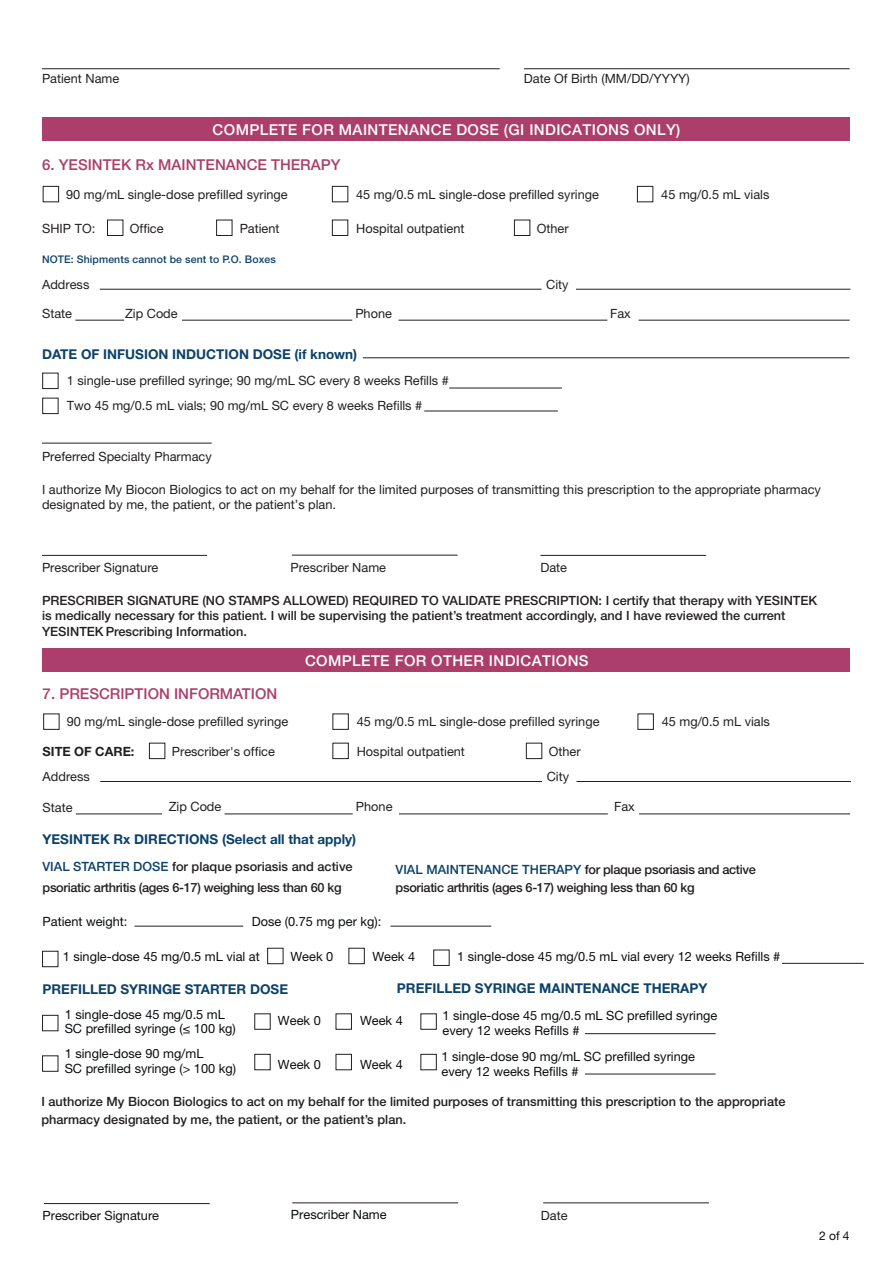
<style>
.page{position:relative;width:893px;height:1263px;background:#fff}
.page>*{position:absolute;margin:0;border:0;box-sizing:border-box;transform-origin:0 0}
.t1{font:500 15px "Helvetica Neue LT Pro";letter-spacing:.025em;color:#fff}
.t2{font:500 15px "Helvetica Neue LT Pro";color:#ab3e6a}
.t3{font:700 13.5px "Helvetica Neue LT Std";color:#0c416a}
.t4{font:12.75px/25px "Helvetica Neue LT Pro";color:#231f20}
.t5{font:500 12.75px/15.3px "Helvetica Neue LT Pro";color:#231f20}
.t6{font:12.75px/15.3px "Helvetica Neue LT Pro";color:#0a0d0f}
.t7{font:500 12.75px/20.7px "Helvetica Neue LT Pro";letter-spacing:-.025em;color:#231f20}
.t8{font:700 12.75px "Helvetica Neue LT Pro";color:#231f20}
.t9{font:12px "Helvetica Neue LT Pro";color:#0a0d0f}
.t10{font:500 10.5px "Helvetica Neue LT Pro";letter-spacing:.01em;color:#0c416a}
.s1{color:#0c416a}
</style>
<div class="page">
<div style="left:42px;top:118px;width:807px;height:23px;background:#ab3e6a"></div>
<hr style="left:100px;top:289px;width:441px;height:1px;background:#231f20">
<hr style="left:75px;top:320px;width:49px;height:1px;background:#231f20">
<hr style="left:182px;top:320px;width:170px;height:1px;background:#231f20">
<hr style="left:398px;top:320px;width:209px;height:1px;background:#231f20">
<hr style="left:363px;top:357px;width:486px;height:1px;background:#231f20">
<hr style="left:639px;top:320px;width:211px;height:1px;background:#231f20">
<hr style="left:576px;top:289px;width:274px;height:1px;background:#231f20">
<div style="left:43px;top:186px;width:16px;height:16px;border:1px solid #231f20"></div>
<div style="left:107px;top:220px;width:16px;height:16px;border:1px solid #231f20"></div>
<div style="left:216px;top:220px;width:16px;height:16px;border:1px solid #231f20"></div>
<div style="left:332px;top:186px;width:16px;height:16px;border:1px solid #231f20"></div>
<div style="left:637px;top:186px;width:16px;height:16px;border:1px solid #231f20"></div>
<hr style="left:449px;top:388px;width:113px;height:1px;background:#231f20">
<div style="left:42px;top:373px;width:17px;height:16px;border:1px solid #231f20"></div>
<hr style="left:424px;top:411px;width:134px;height:1px;background:#231f20">
<div style="left:42px;top:398px;width:17px;height:16px;border:1px solid #231f20"></div>
<hr style="left:42px;top:443px;width:170px;height:1px;background:#231f20">
<hr style="left:42px;top:555px;width:165px;height:1px;background:#231f20">
<hr style="left:42px;top:68px;width:458px;height:1px;background:#231f20">
<hr style="left:524px;top:68px;width:326px;height:1px;background:#231f20">
<div style="left:420px;top:1013px;width:17px;height:17px;border:1px solid #231f20"></div>
<div style="left:420px;top:1054px;width:17px;height:16px;border:1px solid #231f20"></div>
<hr style="left:585px;top:1033px;width:131px;height:1px;background:#231f20">
<hr style="left:585px;top:1074px;width:131px;height:1px;background:#231f20">
<div style="left:42px;top:1015px;width:16px;height:16px;border:1px solid #231f20"></div>
<div style="left:42px;top:1055px;width:16px;height:17px;border:1px solid #231f20"></div>
<div style="left:254px;top:1013px;width:17px;height:17px;border:1px solid #231f20"></div>
<div style="left:254px;top:1054px;width:17px;height:16px;border:1px solid #231f20"></div>
<div style="left:336px;top:1013px;width:16px;height:17px;border:1px solid #231f20"></div>
<div style="left:336px;top:1054px;width:16px;height:16px;border:1px solid #231f20"></div>
<div style="left:42px;top:951px;width:16px;height:16px;border:1px solid #231f20"></div>
<div style="left:267px;top:948px;width:16px;height:16px;border:1px solid #231f20"></div>
<div style="left:348px;top:948px;width:17px;height:16px;border:1px solid #231f20"></div>
<div style="left:433px;top:950px;width:17px;height:16px;border:1px solid #231f20"></div>
<hr style="left:782px;top:963px;width:82px;height:1px;background:#231f20">
<hr style="left:134px;top:926px;width:109px;height:1px;background:#231f20">
<hr style="left:390px;top:926px;width:101px;height:1px;background:#231f20">
<div style="left:332px;top:220px;width:16px;height:16px;border:1px solid #231f20"></div>
<div style="left:514px;top:220px;width:16px;height:16px;border:1px solid #231f20"></div>
<hr style="left:100px;top:781px;width:442px;height:1px;background:#231f20">
<hr style="left:76px;top:814px;width:86px;height:1px;background:#231f20">
<hr style="left:225px;top:814px;width:128px;height:1px;background:#231f20">
<hr style="left:399px;top:814px;width:209px;height:1px;background:#231f20">
<hr style="left:639px;top:814px;width:211px;height:1px;background:#231f20">
<hr style="left:576px;top:781px;width:275px;height:1px;background:#231f20">
<div style="left:43px;top:713px;width:16px;height:17px;border:1px solid #231f20"></div>
<div style="left:149px;top:743px;width:16px;height:16px;border:1px solid #231f20"></div>
<div style="left:332px;top:743px;width:17px;height:16px;border:1px solid #231f20"></div>
<div style="left:526px;top:743px;width:16px;height:16px;border:1px solid #231f20"></div>
<div style="left:332px;top:713px;width:17px;height:17px;border:1px solid #231f20"></div>
<div style="left:637px;top:713px;width:17px;height:17px;border:1px solid #231f20"></div>
<div style="left:43px;top:649px;width:807px;height:23px;background:#ab3e6a"></div>
<hr style="left:540px;top:555px;width:166px;height:1px;background:#231f20">
<hr style="left:292px;top:555px;width:166px;height:1px;background:#231f20">
<hr style="left:292px;top:1202px;width:166px;height:1px;background:#231f20">
<hr style="left:543px;top:1202px;width:166px;height:1px;background:#231f20">
<hr style="left:44px;top:1203px;width:166px;height:1px;background:#231f20">
<p class="t4" style="left:42px;top:66px;width:79px">Patient Name</p>
<p class="t4" style="left:524px;top:66px;width:168px">Date Of Birth (MM/DD/YYYY)</p>
<p class="t1" style="left:213px;top:121px;width:469px">COMPLETE FOR MAINTENANCE DOSE (GI INDICATIONS ONLY)</p>
<p class="t2" style="left:42px;top:156px;width:300px">6. YESINTEK Rx MAINTENANCE THERAPY</p>
<p class="t4" style="left:66px;top:181px;width:223px">90 mg/mL single-dose prefilled syringe</p>
<p class="t4" style="left:42px;top:215px;width:55px">SHIP TO:</p>
<p class="t4" style="left:130px;top:215px;width:35px">Office</p>
<p class="t4" style="left:356px;top:181px;width:244px">45 mg/0.5 mL single-dose prefilled syringe</p>
<p class="t4" style="left:661px;top:181px;width:110px">45 mg/0.5 mL vials</p>
<p class="t4" style="left:356px;top:215px;width:110px">Hospital outpatient</p>
<p class="t4" style="left:537px;top:215px;width:33px">Other</p>
<p class="t4" style="left:240px;top:215px;width:41px">Patient</p>
<p class="t10" style="left:42px;top:253px;width:235px">NOTE: Shipments cannot be sent to P.O. Boxes</p>
<p class="t4" style="left:546px;top:272px;width:24px">City</p>
<p class="t4" style="left:42px;top:272px;width:49px">Address</p>
<p class="t4" style="left:42px;top:301px;width:31px">State</p>
<p class="t4" style="left:125px;top:300px;width:54px">Zip Code</p>
<p class="t4" style="left:355px;top:300px;width:38px">Phone</p>
<p class="t4" style="left:610px;top:300px;width:22px">Fax</p>
<p class="t3" style="left:42px;top:346px;width:317px">DATE OF INFUSION INDUCTION DOSE (if known)</p>
<p class="t4" style="left:67px;top:367px;width:384px">1 single-use prefilled syringe; 90 mg/mL SC every 8 weeks Refills #<br>Two 45 mg/0.5 mL vials; 90 mg/mL SC every 8 weeks Refills #</p>
<p class="t4" style="left:42px;top:443px;width:171px">Preferred Specialty Pharmacy</p>
<p class="t4" style="left:42px;top:481px;width:780px;line-height:15.3px">I authorize My Biocon Biologics to act on my behalf for the limited purposes of transmitting this prescription to the appropriate pharmacy designated by me, the patient, or the patient’s plan.</p>
<p class="t4" style="left:42px;top:555px;width:118px">Prescriber Signature</p>
<p class="t4" style="left:290px;top:554px;width:97px">Prescriber Name</p>
<p class="t4" style="left:540px;top:555px;width:28px">Date</p>
<p class="t5" style="left:42px;top:593px;width:777px">PRESCRIBER SIGNATURE (NO STAMPS ALLOWED) REQUIRED TO VALIDATE PRESCRIPTION: I certify that therapy with YESINTEK is medically necessary for this patient. I will be supervising the patient’s treatment accordingly, and I have reviewed the current<br>YESINTEK Prescribing Information.</p>
<p class="t1" style="left:305px;top:652px;width:285px">COMPLETE FOR OTHER INDICATIONS</p>
<p class="t2" style="left:43px;top:685px;width:236px">7. PRESCRIPTION INFORMATION</p>
<p class="t4" style="left:67px;top:709px;width:223px">90 mg/mL single-dose prefilled syringe</p>
<p class="t8" style="left:43px;top:743px;width:93px">SITE OF CARE:</p>
<p class="t4" style="left:172px;top:738px;width:105px">Prescriber's office</p>
<p class="t4" style="left:43px;top:764px;width:49px">Address</p>
<p class="t4" style="left:43px;top:794px;width:31px">State</p>
<p class="t4" style="left:169px;top:794px;width:54px">Zip Code</p>
<p class="t4" style="left:356px;top:794px;width:38px">Phone</p>
<p class="t4" style="left:614px;top:794px;width:22px">Fax</p>
<p class="t4" style="left:357px;top:709px;width:244px">45 mg/0.5 mL single-dose prefilled syringe</p>
<p class="t4" style="left:357px;top:738px;width:110px">Hospital outpatient</p>
<p class="t4" style="left:549px;top:738px;width:33px">Other</p>
<p class="t4" style="left:547px;top:764px;width:24px">City</p>
<p class="t4" style="left:662px;top:709px;width:110px">45 mg/0.5 mL vials</p>
<p class="t3" style="left:43px;top:831px;width:315px">YESINTEK Rx DIRECTIONS (Select all that apply)</p>
<p class="t7" style="left:43px;top:856px;width:312px"><span class="s1">VIAL STARTER DOSE</span> for plaque psoriasis and active psoriatic arthritis (ages 6-17) weighing less than 60 kg</p>
<p class="t6" style="left:43px;top:914px;width:86px">Patient weight:</p>
<p class="t6" style="left:252px;top:914px;width:131px">Dose (0.75 mg per kg):</p>
<p class="t7" style="left:396px;top:861px;width:362px;line-height:17.9px"><span class="s1">VIAL MAINTENANCE THERAPY</span> for plaque psoriasis and active psoriatic arthritis (ages 6-17) weighing less than 60 kg</p>
<p class="t6" style="left:63px;top:949px;width:199px">1 single-dose 45 mg/0.5 mL vial at</p>
<p class="t6" style="left:290px;top:949px;width:44px">Week 0</p>
<p class="t6" style="left:372px;top:949px;width:44px">Week 4</p>
<p class="t6" style="left:457px;top:949px;width:325px">1 single-dose 45 mg/0.5 mL vial every 12 weeks Refills #</p>
<p class="t3" style="left:43px;top:981px;width:247px">PREFILLED SYRINGE STARTER DOSE</p>
<p class="t6" style="left:65px;top:1006px;width:173px;line-height:14.7px">1 single-dose 45 mg/0.5 mL<br>SC prefilled syringe (≤ 100 kg)</p>
<p class="t6" style="left:65px;top:1046px;width:173px;line-height:14.7px">1 single-dose 90 mg/mL<br>SC prefilled syringe (&gt; 100 kg)</p>
<p class="t6" style="left:278px;top:1013px;width:44px">Week 0</p>
<p class="t6" style="left:278px;top:1056px;width:44px">Week 0</p>
<p class="t3" style="left:397px;top:980px;width:312px">PREFILLED SYRINGE MAINTENANCE THERAPY</p>
<p class="t6" style="left:442px;top:1008px;width:276px">1 single-dose 45 mg/0.5 mL SC prefilled syringe every 12 weeks Refills #</p>
<p class="t6" style="left:441px;top:1048px;width:255px">1 single-dose 90 mg/mL SC prefilled syringe every 12 weeks Refills #</p>
<p class="t6" style="left:360px;top:1013px;width:44px">Week 4</p>
<p class="t6" style="left:360px;top:1056px;width:44px">Week 4</p>
<p class="t5" style="left:41px;top:1092px;width:746px;line-height:18px">I authorize My Biocon Biologics to act on my behalf for the limited purposes of transmitting this prescription to the appropriate pharmacy designated by me, the patient, or the patient’s plan.</p>
<p class="t6" style="left:43px;top:1208px;width:118px">Prescriber Signature</p>
<p class="t6" style="left:291px;top:1207px;width:97px">Prescriber Name</p>
<p class="t4" style="left:541px;top:1203px;width:28px">Date</p>
<p class="t9" style="left:819px;top:1229px;width:32px">2 of 4</p>
</div>
